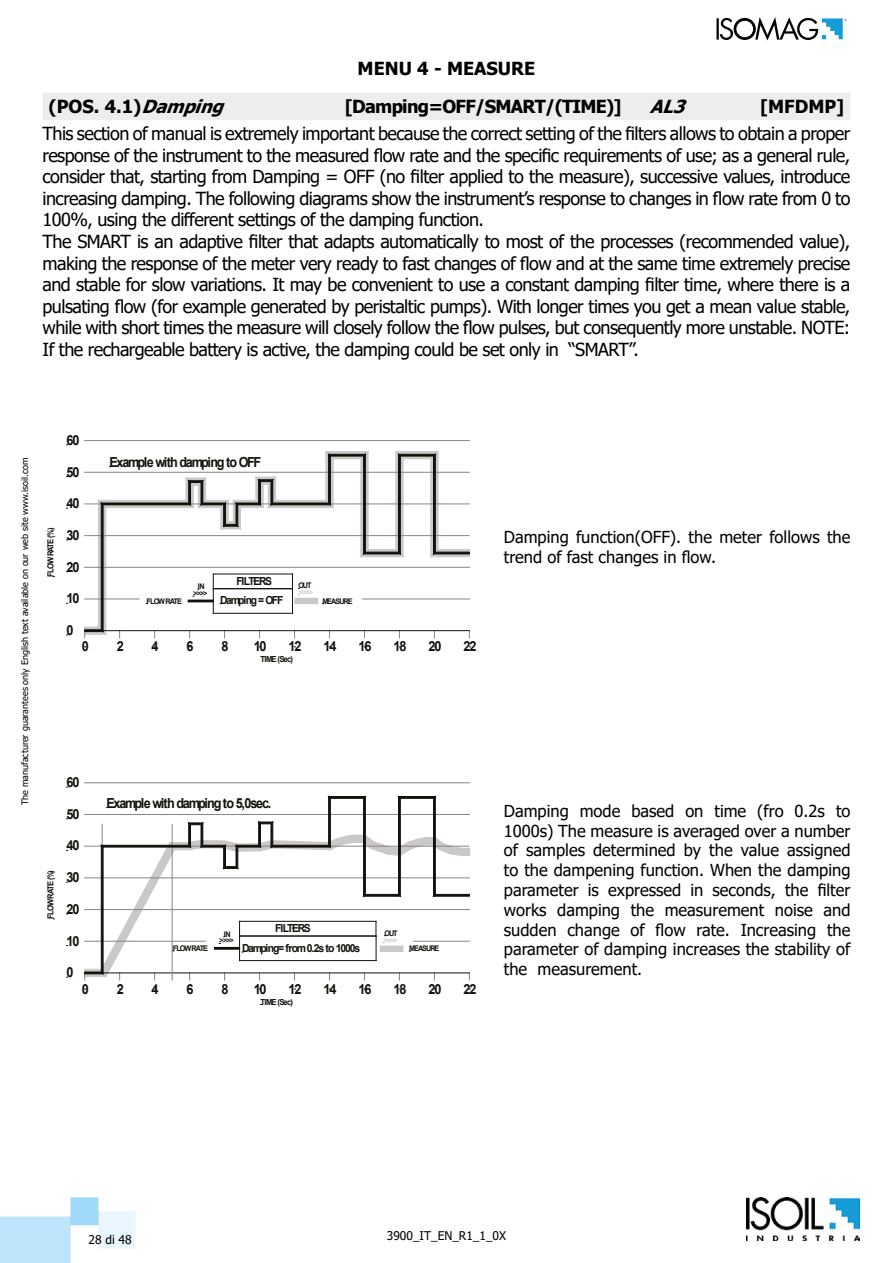
<style>
.page{position:relative;width:893px;height:1263px;background:#fff}
.page>*{position:absolute;margin:0;border:0;box-sizing:border-box;transform-origin:0 0}
.t1{font:18px/21.6px "Tahoma";letter-spacing:-.03em;color:#000}
.t2{font:700 18px "Tahoma";letter-spacing:-.04em;color:#000}
.t3{font:700 18px "Tahoma";letter-spacing:-.02em;color:#000}
.t4{font:700 18px "Tahoma";color:#000}
.t5{font:italic 700 18px "Tahoma";color:#000}
.t6{font:16.5px/19.8px "Tahoma";color:#000}
.t7{font:700 13.8px "Arial";letter-spacing:-.095em;color:#13110c;scale:.92 1}
.t8{font:12px "Tahoma";color:#000}
.t9{font:700 11.1px "Arial";letter-spacing:-.115em;color:#13110c;scale:.93 1}
.t10{font:700 11.1px "Arial";letter-spacing:-.115em;color:#13110c;scale:.94 1}
.t11{font:9px "Tahoma";color:#000}
.t12{font:700 8.25px "Arial";letter-spacing:-.12em;color:#13110c;scale:.91 1}
.t13{font:700 8.25px "Arial";letter-spacing:-.12em;color:#13110c;scale:.94 1}
.t14{font:700 7.8px "Arial";letter-spacing:-.135em;color:#13110c;scale:.94 1}
.t15{font:700 7.8px "Arial";color:#cbc8c8;scale:.94 1}
.s1{font-style:italic}
</style>
<div class="page">
<svg style="left:0;top:1197px;width:136px;height:66px"></svg>
<img style="left:746px;top:1198px;width:114px;height:42px">
<hr style="left:85px;top:440px;width:384px;height:1px;background:#898584">
<svg style="left:84px;top:451px;width:386px;height:187px"></svg>
<hr style="left:85px;top:782px;width:384px;height:1px;background:#898584">
<svg style="left:84px;top:796px;width:386px;height:184px"></svg>
<div style="left:43px;top:93px;width:807px;height:27px;background:#eeecec"></div>
<svg style="left:716px;top:17px;width:127px;height:23px"></svg>
<p class="t4" style="left:358px;top:56px;width:179px">MENU 4 - MEASURE</p>
<p class="t3" style="left:49px;top:94px;width:185px">(POS. 4.1)<span class="s1">Damping</span></p>
<p class="t2" style="left:345px;top:94px;width:278px">[Damping=OFF/SMART/(TIME)]</p>
<p class="t5" style="left:650px;top:94px;width:45px">AL3</p>
<p class="t3" style="left:760px;top:94px;width:86px">[MFDMP]</p>
<p class="t1" style="left:43px;top:124px;width:809px">This section of manual is extremely important because the correct setting of the filters allows to obtain a proper response of the instrument to the measured flow rate and the specific requirements of use; as a general rule, consider that, starting from Damping = OFF (no filter applied to the measure), successive values, introduce increasing damping. The following diagrams show the instrument’s response to changes in flow rate from 0 to 100%, using the different settings of the damping function.<br>The SMART is an adaptive filter that adapts automatically to most of the processes (recommended value), making the response of the meter very ready to fast changes of flow and at the same time extremely precise and stable for slow variations. It may be convenient to use a constant damping filter time, where there is a pulsating flow (for example generated by peristaltic pumps). With longer times you get a mean value stable, while with short times the measure will closely follow the flow pulses, but consequently more unstable. NOTE:<br>If the rechargeable battery is active, the damping could be set only in “SMART”.</p>
<p class="t11" style="left:19px;top:805px;width:349px;rotate:-90deg">The manufacturer guarantees only English text available on our web site www.isoil.com</p>
<p class="t12" style="left:45px;top:577px;width:55px;rotate:-90deg">FLOW RATE (%)</p>
<p class="t7" style="left:67px;top:431px;width:15px">60</p>
<p class="t7" style="left:67px;top:462px;width:15px">50</p>
<p class="t7" style="left:67px;top:494px;width:15px">40</p>
<p class="t7" style="left:67px;top:526px;width:15px">30</p>
<p class="t7" style="left:67px;top:557px;width:15px">20</p>
<p class="t7" style="left:67px;top:589px;width:15px">10</p>
<p class="t7" style="left:67px;top:621px;width:9px">0</p>
<p class="t7" style="left:110px;top:453px;width:166px">Example with damping to OFF</p>
<p class="t9" style="left:236px;top:573px;width:40px">FILTERS</p>
<p class="t14" style="left:198px;top:581px;width:9px">IN</p>
<p class="t14" style="left:298px;top:580px;width:16px">OUT</p>
<p class="t14" style="left:193px;top:588px;width:17px">&gt;&gt;&gt;&gt;</p>
<p class="t15" style="left:299px;top:587px;width:17px">&gt;&gt;&gt;&gt;</p>
<p class="t14" style="left:147px;top:596px;width:39px">FLOWRATE</p>
<p class="t9" style="left:220px;top:592px;width:70px">Damping = OFF</p>
<p class="t14" style="left:322px;top:596px;width:34px">MEASURE</p>
<p class="t7" style="left:82px;top:637px;width:9px">0</p>
<p class="t7" style="left:117px;top:637px;width:9px">2</p>
<p class="t7" style="left:152px;top:637px;width:9px">4</p>
<p class="t7" style="left:187px;top:637px;width:9px">6</p>
<p class="t7" style="left:222px;top:637px;width:9px">8</p>
<p class="t7" style="left:254px;top:637px;width:15px">10</p>
<p class="t7" style="left:289px;top:637px;width:15px">12</p>
<p class="t7" style="left:324px;top:637px;width:15px">14</p>
<p class="t7" style="left:359px;top:637px;width:15px">16</p>
<p class="t7" style="left:394px;top:637px;width:15px">18</p>
<p class="t7" style="left:429px;top:637px;width:15px">20</p>
<p class="t7" style="left:463px;top:637px;width:15px">22</p>
<p class="t13" style="left:261px;top:654px;width:36px">TIME (Sec)</p>
<p class="t12" style="left:45px;top:919px;width:55px;rotate:-90deg">FLOW RATE (%)</p>
<p class="t7" style="left:67px;top:773px;width:15px">60</p>
<p class="t7" style="left:67px;top:805px;width:15px">50</p>
<p class="t7" style="left:67px;top:836px;width:15px">40</p>
<p class="t7" style="left:67px;top:868px;width:15px">30</p>
<p class="t7" style="left:67px;top:900px;width:15px">20</p>
<p class="t7" style="left:67px;top:931px;width:15px">10</p>
<p class="t7" style="left:67px;top:963px;width:9px">0</p>
<p class="t7" style="left:107px;top:793px;width:181px">Example with damping to 5,0sec.</p>
<p class="t9" style="left:275px;top:920px;width:40px">FILTERS</p>
<p class="t14" style="left:224px;top:928px;width:9px">IN</p>
<p class="t14" style="left:384px;top:928px;width:16px">OUT</p>
<p class="t14" style="left:219px;top:935px;width:17px">&gt;&gt;&gt;&gt;</p>
<p class="t15" style="left:383px;top:935px;width:17px">&gt;&gt;&gt;&gt;</p>
<p class="t14" style="left:173px;top:943px;width:39px">FLOWRATE</p>
<p class="t10" style="left:242px;top:941px;width:127px">Damping= from 0.2s to 1000s</p>
<p class="t14" style="left:409px;top:943px;width:34px">MEASURE</p>
<p class="t7" style="left:82px;top:979px;width:9px">0</p>
<p class="t7" style="left:117px;top:979px;width:9px">2</p>
<p class="t7" style="left:152px;top:979px;width:9px">4</p>
<p class="t7" style="left:187px;top:979px;width:9px">6</p>
<p class="t7" style="left:222px;top:979px;width:9px">8</p>
<p class="t7" style="left:254px;top:979px;width:15px">10</p>
<p class="t7" style="left:289px;top:979px;width:15px">12</p>
<p class="t7" style="left:324px;top:979px;width:15px">14</p>
<p class="t7" style="left:359px;top:979px;width:15px">16</p>
<p class="t7" style="left:394px;top:979px;width:15px">18</p>
<p class="t7" style="left:429px;top:979px;width:15px">20</p>
<p class="t7" style="left:463px;top:979px;width:15px">22</p>
<p class="t13" style="left:261px;top:996px;width:36px">TIME (Sec)</p>
<p class="t6" style="left:504px;top:528px;width:348px">Damping function(OFF). the meter follows the trend of fast changes in flow.</p>
<p class="t6" style="left:504px;top:802px;width:348px;text-align:justify">Damping mode based on time (fro 0.2s to 1000s) The measure is averaged over a number of samples determined by the value assigned to the dampening function. When the damping parameter is expressed in seconds, the filter works damping the measurement noise and sudden change of flow rate. Increasing the parameter of damping increases the stability of the measurement.</p>
<p class="t8" style="left:89px;top:1231px;width:45px">28 di 48</p>
<p class="t8" style="left:387px;top:1228px;width:121px">3900_IT_EN_R1_1_0X</p>
</div>
